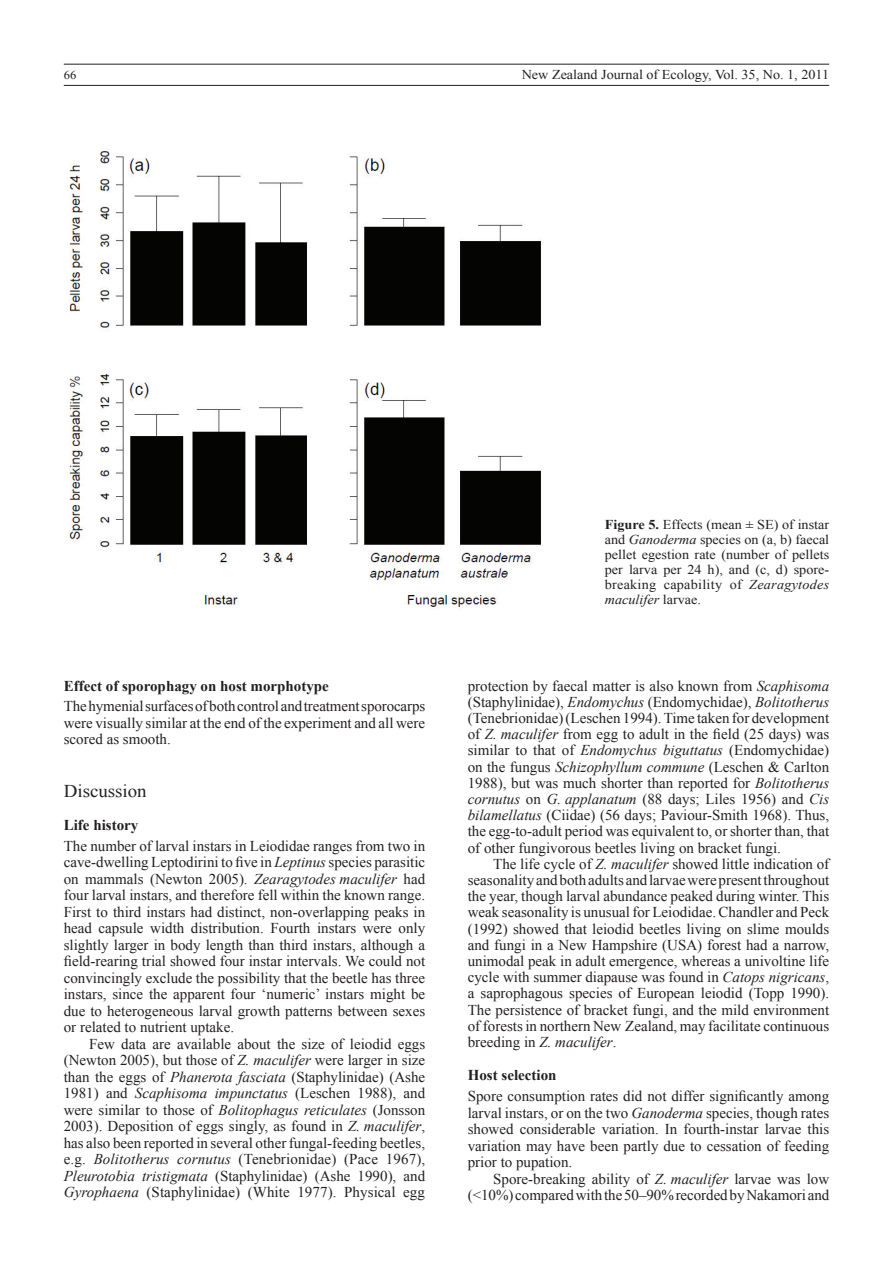
<style>
.page{position:relative;width:893px;height:1263px;background:#fff}
.page>*{position:absolute;margin:0;border:0;box-sizing:border-box;transform-origin:0 0}
.t1{font:18px "Times New Roman";color:#231f20;scale:1.05 1}
.t2{font:15px/16.5px "Times New Roman";color:#231f20;text-align:justify}
.t3{font:700 15px "Times New Roman";color:#231f20}
.t4{font:13.5px/15px "Times New Roman";color:#231f20;text-align:justify;scale:1.05 1}
.t5{font:12px "Times New Roman";color:#231f20;scale:1.05 1}
.s1{font-style:italic}
.s2{font-weight:700}
.s3{color:#00f}
</style>
<div class="page">
<hr style="left:64px;top:64px;width:765px;height:1px;background:#231f20">
<hr style="left:64px;top:85px;width:765px;height:1px;background:#231f20">
<img style="left:69px;top:151px;width:472px;height:456px">
<p class="t5" style="left:64px;top:67px;width:13px">66</p>
<p class="t4" style="left:522px;top:67px;width:294px">New Zealand Journal of Ecology, Vol. 35, No. 1, 2011</p>
<p class="t3" style="left:64px;top:675px;width:267px">Effect of sporophagy on host morphotype</p>
<p class="t2" style="left:64px;top:698px;width:363px">The hymenial surfaces of both control and treatment sporocarps were visually similar at the end of the experiment and all were scored as smooth.</p>
<p class="t1" style="left:64px;top:779px;width:81px">Discussion</p>
<p class="t3" style="left:64px;top:814px;width:76px">Life history</p>
<p class="t2" style="left:64px;top:837px;width:363px">The number of larval instars in Leiodidae ranges from two in cave-dwelling Leptodirini to five in <span class="s1">Leptinus</span> species parasitic on mammals (Newton 2005). <span class="s1">Zearagytodes maculifer</span> had four larval instars, and therefore fell within the known range.<br>First to third instars had distinct, non-overlapping peaks in head capsule width distribution. Fourth instars were only slightly larger in body length than third instars, although a field-rearing trial showed four instar intervals. We could not convincingly exclude the possibility that the beetle has three instars, since the apparent four ‘numeric’ instars might be due to heterogeneous larval growth patterns between sexes or related to nutrient uptake.</p>
<p class="t2" style="left:64px;top:1035px;width:363px;text-indent:26px">Few data are available about the size of leiodid eggs (Newton 2005), but those of <span class="s1">Z. maculifer</span> were larger in size than the eggs of <span class="s1">Phanerota fasciata</span> (Staphylinidae) (Ashe 1981) and <span class="s1">Scaphisoma impunctatus</span> (Leschen 1988), and were similar to those of <span class="s1">Bolitophagus reticulates</span> (Jonsson 2003). Deposition of eggs singly, as found in <span class="s1">Z. maculifer</span>, has also been reported in several other fungal-feeding beetles, e.g. <span class="s1">Bolitotherus cornutus</span> (Tenebrionidae) (Pace 1967), <span class="s1">Pleurotobia tristigmata</span> (Staphylinidae) (Ashe 1990), and <span class="s1">Gyrophaena</span> (Staphylinidae) (White 1977). Physical egg</p>
<p class="t4" style="left:605px;top:516px;width:215px"><span class="s2">Figure 5.</span> Effects (mean ± SE) of instar and <span class="s1">Ganoderma</span> species on (a, b) faecal pellet egestion rate (number of pellets per larva per 24 h), and (c, d) spore&shy;breaking capability of <span class="s1">Zearagytodes maculifer</span> larvae.</p>
<p class="t2" style="left:468px;top:677px;width:363px">protection by faecal matter is also known from <span class="s1">Scaphisoma </span>(Staphylinidae), <span class="s1">Endomychus</span> (Endomychidae), <span class="s1">Bolitotherus </span>(Tenebrionidae) (Leschen 1994). Time taken for development of <span class="s1">Z. maculifer</span> from egg to adult in the field (25 days) was similar to that of <span class="s1">Endomychus biguttatus</span> (Endomychidae) on the fungus <span class="s1">Schizophyllum commune</span> (Leschen &amp; Carlton 1988), but was much shorter than reported for <span class="s1">Bolitotherus cornutus</span> on <span class="s1">G. applanatum</span> (88 days; Liles 1956) and <span class="s1">Cis bilamellatus</span> (Ciidae) (56 days; Paviour-Smith 1968). Thus, the egg-to-adult period was equivalent to, or shorter than, that of other fungivorous beetles living on bracket fungi.</p>
<p class="t2" style="left:468px;top:855px;width:363px;text-indent:25px">The life cycle of <span class="s1">Z. maculifer</span> showed little indication of seasonality and both adults and larvae were present throughout the year, though larval abundance peaked during winter. This weak seasonality is unusual for Leiodidae. Chandler and Peck (1992) showed that leiodid beetles living on slime moulds and fungi in a New Hampshire (USA) forest had a narrow, unimodal peak in adult emergence<span class="s3">,</span> whereas a univoltine life cycle with summer diapause was found in <span class="s1">Catops nigricans</span>, a saprophagous species of European leiodid (Topp 1990).<br>The persistence of bracket fungi, and the mild environment of forests in northern New Zealand, may facilitate continuous breeding in <span class="s1">Z. maculifer</span>.</p>
<p class="t3" style="left:468px;top:1065px;width:90px">Host selection</p>
<p class="t2" style="left:468px;top:1087px;width:363px">Spore consumption rates did not differ significantly among larval instars, or on the two <span class="s1">Ganoderma</span> species, though rates showed considerable variation. In fourth-instar larvae this variation may have been partly due to cessation of feeding prior to pupation.</p>
<p class="t2" style="left:468px;top:1170px;width:363px;text-align:right">Spore-breaking ability of <span class="s1">Z. maculifer</span> larvae was low (&lt;10%) compared with the 50–90% recorded by Nakamori and</p>
</div>
